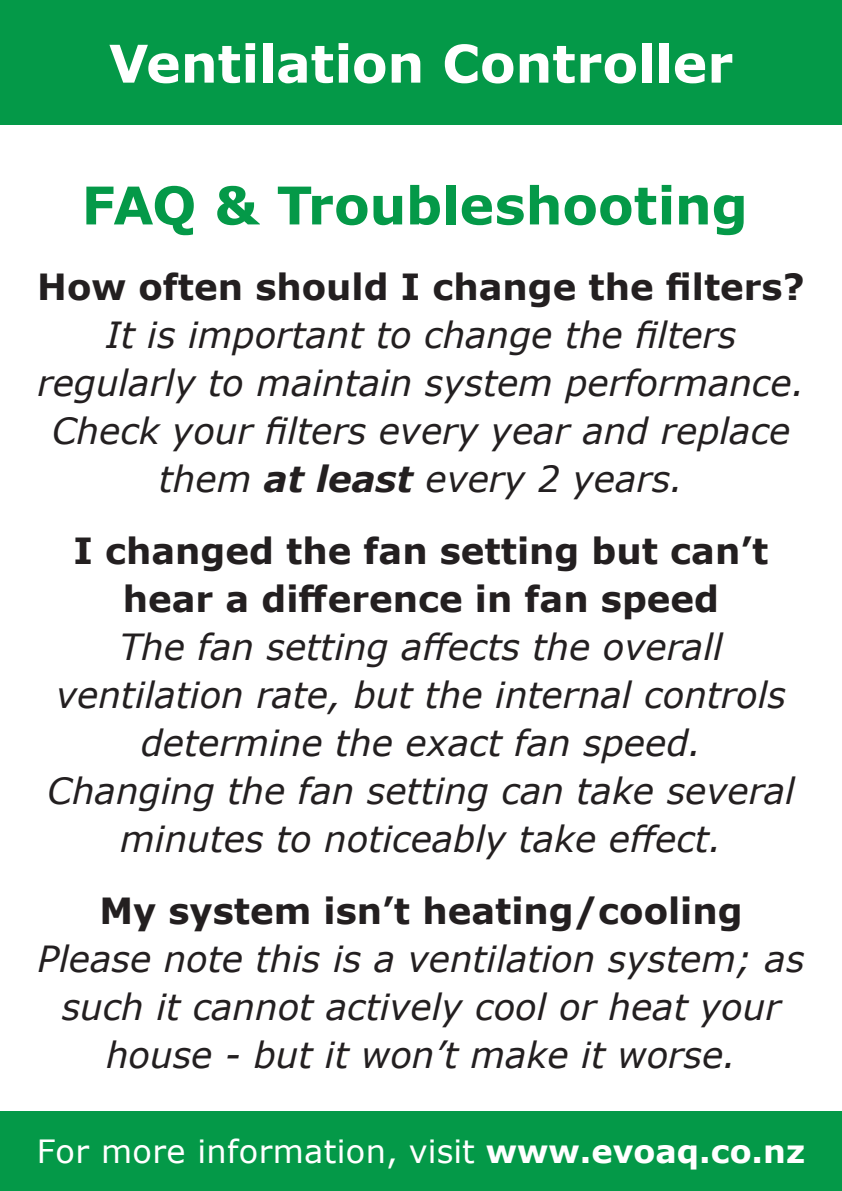
<style>
.page{position:relative;width:842px;height:1191px;background:#fff}
.page>*{position:absolute;margin:0;border:0;box-sizing:border-box;transform-origin:0 0}
.t1{font:700 52px "Verdana";letter-spacing:-.005em;color:#fff}
.t2{font:700 52px "Verdana";letter-spacing:-.005em;color:#049948}
.t3{font:italic 36px/48px "Verdana";color:#231f20;text-align:center}
.t4{font:700 36px/48px "Verdana";color:#231f20;text-align:center}
.t5{font:32px "Verdana";letter-spacing:.01em;color:#fff}
.s1{font-weight:700}
</style>
<div class="page">
<div style="left:0;top:0;width:842px;height:125px;background:#049948"></div>
<div style="left:0;top:1111px;width:842px;height:80px;background:#049948"></div>
<h1 class="t1" style="left:109px;top:27px;width:626px">Ventilation Controller</h1>
<h1 class="t2" style="left:82px;top:169px;width:668px">FAQ &amp; Troubleshooting</h1>
<p class="t4" style="left:37px;top:262px;width:769px">How often should I change the filters?</p>
<p class="t3" style="left:37px;top:310px;width:769px">It is important to change the filters regularly to maintain system performance.<br>Check your filters every year and replace them <span class="s1">at least</span> every 2 years.</p>
<p class="t4" style="left:74px;top:526px;width:696px">I changed the fan setting but can’t hear a difference in fan speed</p>
<p class="t3" style="left:47px;top:622px;width:749px">The fan setting affects the overall ventilation rate, but the internal controls determine the exact fan speed.<br>Changing the fan setting can take several minutes to noticeably take effect.</p>
<p class="t4" style="left:99px;top:886px;width:645px">My system isn’t heating/cooling</p>
<p class="t3" style="left:38px;top:934px;width:768px">Please note this is a ventilation system; as such it cannot actively cool or heat your house - but it won’t make it worse.</p>
<p class="t5" style="left:37px;top:1129px;width:770px">For more information, visit <span class="s1">www.evoaq.co.nz</span></p>
</div>
